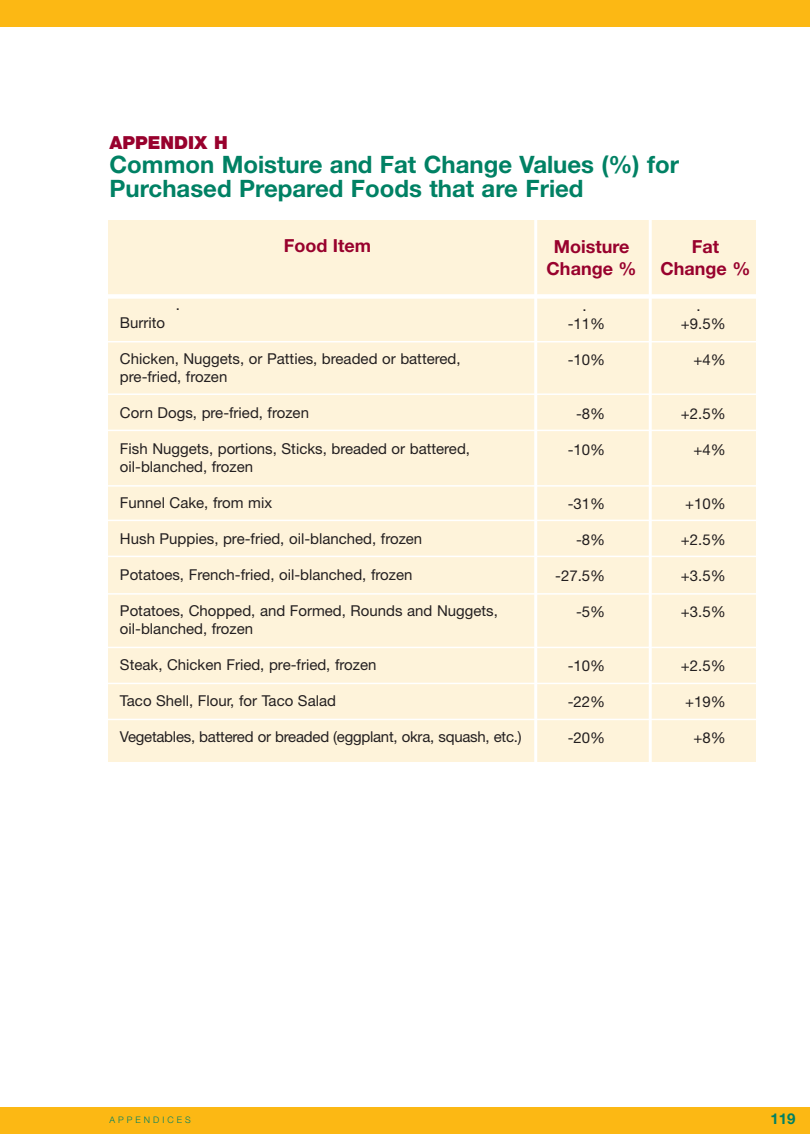
<style>
.page{position:relative;width:810px;height:1134px;background:#fff}
.page>*{position:absolute;margin:0;border:0;box-sizing:border-box;transform-origin:0 0}
.t1{font:700 24px/24px "Helvetica Neue";color:#008164}
.t2{font:700 18px/22.5px "Helvetica Neue";color:#98012d;text-align:center}
.t3{font:900 18px "Helvetica Neue";color:#98012d}
.t4{font:15px/18px "Helvetica Neue";color:#231f20}
.t5{font:700 15px "Helvetica Neue";color:#008164}
.t6{font:300 9px "Helvetica Neue";letter-spacing:.335em;color:#008164}
</style>
<div class="page">
<div style="left:0;top:0;width:810px;height:27px;background:#fcb814"></div>
<div style="left:0;top:1107px;width:810px;height:27px;background:#fcb814"></div>
<div style="left:108px;top:220px;width:648px;height:542px;background:#fef3da"></div>
<div style="left:108px;top:294px;width:660px;height:5px;background:#fff"></div>
<hr style="left:534px;top:220px;width:3px;height:679px;background:#fff">
<hr style="left:649px;top:220px;width:3px;height:679px;background:#fff">
<hr style="left:108px;top:341px;width:652px;height:1px;background:#fff">
<hr style="left:108px;top:393px;width:652px;height:2px;background:#fff">
<hr style="left:108px;top:430px;width:652px;height:1px;background:#fff">
<hr style="left:108px;top:485px;width:652px;height:2px;background:#fff">
<hr style="left:108px;top:520px;width:652px;height:1px;background:#fff">
<hr style="left:108px;top:556px;width:652px;height:1px;background:#fff">
<hr style="left:108px;top:593px;width:652px;height:2px;background:#fff">
<hr style="left:108px;top:647px;width:652px;height:1px;background:#fff">
<hr style="left:108px;top:683px;width:652px;height:1px;background:#fff">
<hr style="left:108px;top:719px;width:652px;height:1px;background:#fff">
<p class="t3" style="left:110px;top:136px;width:120px">APPENDIX H</p>
<h1 class="t1" style="left:110px;top:155px;width:571px">Common Moisture and Fat Change Values (%) for<br>Purchased Prepared Foods that are Fried</h1>
<p class="t4" style="left:176px;top:297px;width:6px">.</p>
<p class="t2" style="left:284px;top:236px;width:89px">Food Item</p>
<p class="t4" style="left:120px;top:315px;width:47px">Burrito</p>
<p class="t4" style="left:120px;top:351px;width:342px">Chicken, Nuggets, or Patties, breaded or battered, pre-fried, frozen</p>
<p class="t4" style="left:120px;top:405px;width:191px">Corn Dogs, pre-fried, frozen</p>
<p class="t4" style="left:120px;top:441px;width:352px">Fish Nuggets, portions, Sticks, breaded or battered, oil-blanched, frozen</p>
<p class="t4" style="left:120px;top:495px;width:154px">Funnel Cake, from mix</p>
<p class="t4" style="left:120px;top:531px;width:304px">Hush Puppies, pre-fried, oil-blanched, frozen</p>
<p class="t4" style="left:120px;top:567px;width:294px">Potatoes, French-fried, oil-blanched, frozen</p>
<p class="t4" style="left:120px;top:603px;width:379px">Potatoes, Chopped, and Formed, Rounds and Nuggets, oil-blanched, frozen</p>
<p class="t4" style="left:120px;top:657px;width:258px">Steak, Chicken Fried, pre-fried, frozen</p>
<p class="t4" style="left:120px;top:693px;width:218px">Taco Shell, Flour, for Taco Salad</p>
<p class="t4" style="left:120px;top:729px;width:403px">Vegetables, battered or breaded (eggplant, okra, squash, etc.)</p>
<p class="t2" style="left:547px;top:237px;width:91px">Moisture<br>Change %</p>
<p class="t4" style="left:568px;top:298px;width:39px;text-align:center">. -11%</p>
<p class="t4" style="left:568px;top:352px;width:39px">-10%</p>
<p class="t4" style="left:576px;top:406px;width:31px">-8%</p>
<p class="t4" style="left:568px;top:442px;width:39px">-10%</p>
<p class="t4" style="left:568px;top:496px;width:39px">-31%</p>
<p class="t4" style="left:576px;top:532px;width:31px">-8%</p>
<p class="t4" style="left:555px;top:568px;width:52px">-27.5%</p>
<p class="t4" style="left:576px;top:604px;width:31px">-5%</p>
<p class="t4" style="left:568px;top:658px;width:39px">-10%</p>
<p class="t4" style="left:568px;top:694px;width:39px">-22%</p>
<p class="t4" style="left:568px;top:730px;width:39px">-20%</p>
<p class="t2" style="left:661px;top:237px;width:91px">Fat<br>Change %</p>
<p class="t4" style="left:681px;top:298px;width:46px;text-indent:16px">. +9.5%</p>
<p class="t4" style="left:693px;top:352px;width:34px">+4%</p>
<p class="t4" style="left:681px;top:406px;width:46px">+2.5%</p>
<p class="t4" style="left:693px;top:442px;width:34px">+4%</p>
<p class="t4" style="left:685px;top:496px;width:42px">+10%</p>
<p class="t4" style="left:681px;top:532px;width:46px">+2.5%</p>
<p class="t4" style="left:681px;top:568px;width:46px">+3.5%</p>
<p class="t4" style="left:681px;top:604px;width:46px">+3.5%</p>
<p class="t4" style="left:681px;top:658px;width:46px">+2.5%</p>
<p class="t4" style="left:685px;top:694px;width:42px">+19%</p>
<p class="t4" style="left:693px;top:730px;width:34px">+8%</p>
<p class="t6" style="left:110px;top:1117px;width:83px">APPENDICES</p>
<p class="t5" style="left:770px;top:1113px;width:27px">119</p>
</div>
